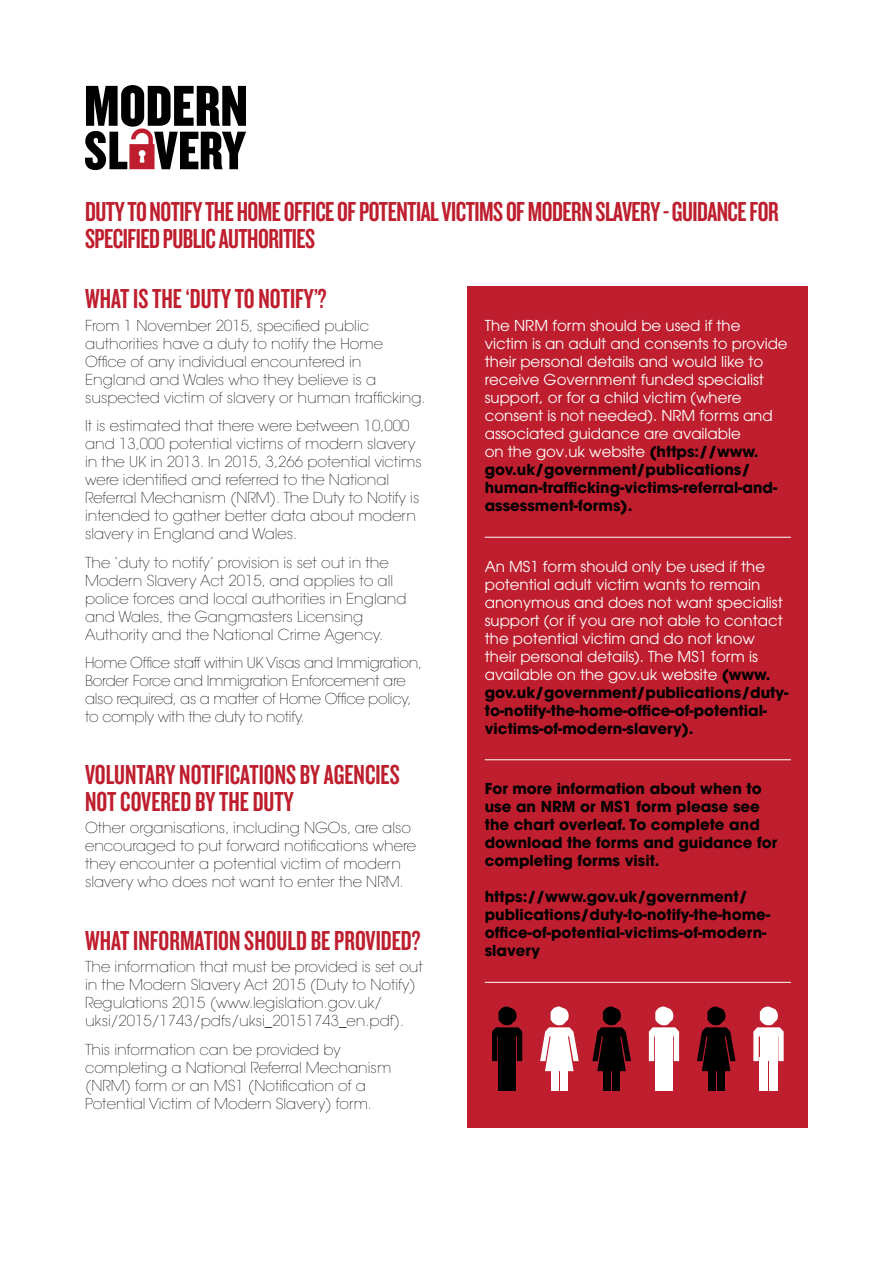
<style>
.page{position:relative;width:893px;height:1263px;background:#fff}
.page>*{position:absolute;margin:0;border:0;box-sizing:border-box;transform-origin:0 0}
.t1{font:28.5px/27px "Knockout HTF48 Featherweight";color:#be1e2d}
.t2{font:28.5px/27px "Knockout HTF48 Featherweight";letter-spacing:-.02em;color:#be1e2d}
.t3{font:200 15px/18px "Avant Garde";color:#000}
.t4{font:15px/18px "Avant Garde";color:#fff}
.t5{font:700 15px/18px "Avant Garde";color:#000}
.t6{font:200 15px/18px "Avant Garde";letter-spacing:-.02em;color:#000}
.s1{font-weight:700;color:#000}
</style>
<div class="page">
<svg style="left:85px;top:85px;width:161px;height:85px"></svg>
<div style="left:468px;top:286px;width:340px;height:841px;background:#be1e2d"></div>
<hr style="left:485px;top:537px;width:306px;height:1px;background:#fff">
<hr style="left:485px;top:759px;width:306px;height:1px;background:#fff">
<hr style="left:485px;top:982px;width:306px;height:1px;background:#fff">
<svg style="left:492px;top:1006px;width:30px;height:55px"></svg>
<div style="left:508px;top:1057px;width:8px;height:33px;background:#000"></div>
<div style="left:498px;top:1057px;width:9px;height:33px;background:#000"></div>
<svg style="left:540px;top:1006px;width:39px;height:65px"></svg>
<div style="left:560px;top:1057px;width:8px;height:33px;background:#fff"></div>
<div style="left:551px;top:1057px;width:7px;height:33px;background:#fff"></div>
<svg style="left:592px;top:1006px;width:39px;height:65px"></svg>
<div style="left:612px;top:1057px;width:8px;height:33px;background:#000"></div>
<div style="left:603px;top:1057px;width:8px;height:33px;background:#000"></div>
<svg style="left:649px;top:1006px;width:30px;height:55px"></svg>
<div style="left:665px;top:1057px;width:8px;height:33px;background:#fff"></div>
<div style="left:655px;top:1057px;width:8px;height:33px;background:#fff"></div>
<svg style="left:753px;top:1006px;width:31px;height:55px"></svg>
<div style="left:769px;top:1057px;width:8px;height:33px;background:#fff"></div>
<div style="left:760px;top:1057px;width:8px;height:33px;background:#fff"></div>
<svg style="left:697px;top:1006px;width:39px;height:65px"></svg>
<div style="left:717px;top:1057px;width:7px;height:33px;background:#000"></div>
<div style="left:708px;top:1057px;width:7px;height:33px;background:#000"></div>
<h1 class="t2" style="left:85px;top:199px;width:695px">DUTY TO NOTIFY THE HOME OFFICE OF POTENTIAL VICTIMS OF MODERN SLAVERY - GUIDANCE FOR<br>SPECIFIED PUBLIC AUTHORITIES</h1>
<h1 class="t1" style="left:85px;top:286px;width:243px">WHAT IS THE ‘DUTY TO NOTIFY’?</h1>
<p class="t3" style="left:85px;top:316px;width:342px">From 1 November 2015, specified public authorities have a duty to notify the Home Office of any individual encountered in England and Wales who they believe is a suspected victim of slavery or human trafficking.</p>
<p class="t3" style="left:85px;top:417px;width:338px">It is estimated that there were between 10,000 and 13,000 potential victims of modern slavery in the UK in 2013. In 2015, 3,266 potential victims were identified and referred to the National Referral Mechanism (NRM). The Duty to Notify is intended to gather better data about modern slavery in England and Wales.</p>
<p class="t3" style="left:85px;top:554px;width:323px">The ‘duty to notify’ provision is set out in the Modern Slavery Act 2015, and applies to all police forces and local authorities in England and Wales, the Gangmasters Licensing Authority and the National Crime Agency.</p>
<p class="t6" style="left:85px;top:654px;width:339px">Home Office staff within UK Visas and Immigration, Border Force and Immigration Enforcement are also required, as a matter of Home Office policy, to comply with the duty to notify.</p>
<h1 class="t1" style="left:85px;top:761px;width:316px">VOLUNTARY NOTIFICATIONS BY AGENCIES<br>NOT COVERED BY THE DUTY</h1>
<p class="t3" style="left:85px;top:819px;width:333px">Other organisations, including NGOs, are also encouraged to put forward notifications where they encounter a potential victim of modern slavery who does not want to enter the NRM.</p>
<h1 class="t1" style="left:85px;top:927px;width:337px">WHAT INFORMATION SHOULD BE PROVIDED?</h1>
<p class="t3" style="left:85px;top:958px;width:339px">The information that must be provided is set out in the Modern Slavery Act 2015 (Duty to Notify)<br>Regulations 2015 (www.legislation.gov.uk/ uksi/2015/1743/pdfs/uksi_20151743_en.pdf).</p>
<p class="t3" style="left:85px;top:1041px;width:308px">This information can be provided by completing a National Referral Mechanism (NRM) form or an MS1 (Notification of a Potential Victim of Modern Slavery) form.</p>
<p class="t4" style="left:485px;top:317px;width:304px">The NRM form should be used if the<br>victim is an adult and consents to provide their personal details and would like to receive Government funded specialist support, or for a child victim (where consent is not needed). NRM forms and associated guidance are available<br>on the gov.uk website <span class="s1">(https://www. gov.uk/government/publications/ human-trafficking-victims-referral-and&shy;assessment-forms).</span></p>
<p class="t4" style="left:485px;top:557px;width:305px">An MS1 form should only be used if the potential adult victim wants to remain anonymous and does not want specialist support (or if you are not able to contact the potential victim and do not know their personal details). The MS1 form is available on the gov.uk website <span class="s1">(www. gov.uk/government/publications/duty&shy;to-notify-the-home-office-of-potential&shy;victims-of-modern-slavery).</span></p>
<p class="t5" style="left:485px;top:780px;width:294px">For more information about when to use an NRM or MS1 form please see the chart overleaf. To complete and download the forms and guidance for completing forms visit.</p>
<p class="t5" style="left:485px;top:888px;width:287px">https://www.gov.uk/government/ publications/duty-to-notify-the-home&shy;office-of-potential-victims-of-modern&shy;slavery</p>
</div>
